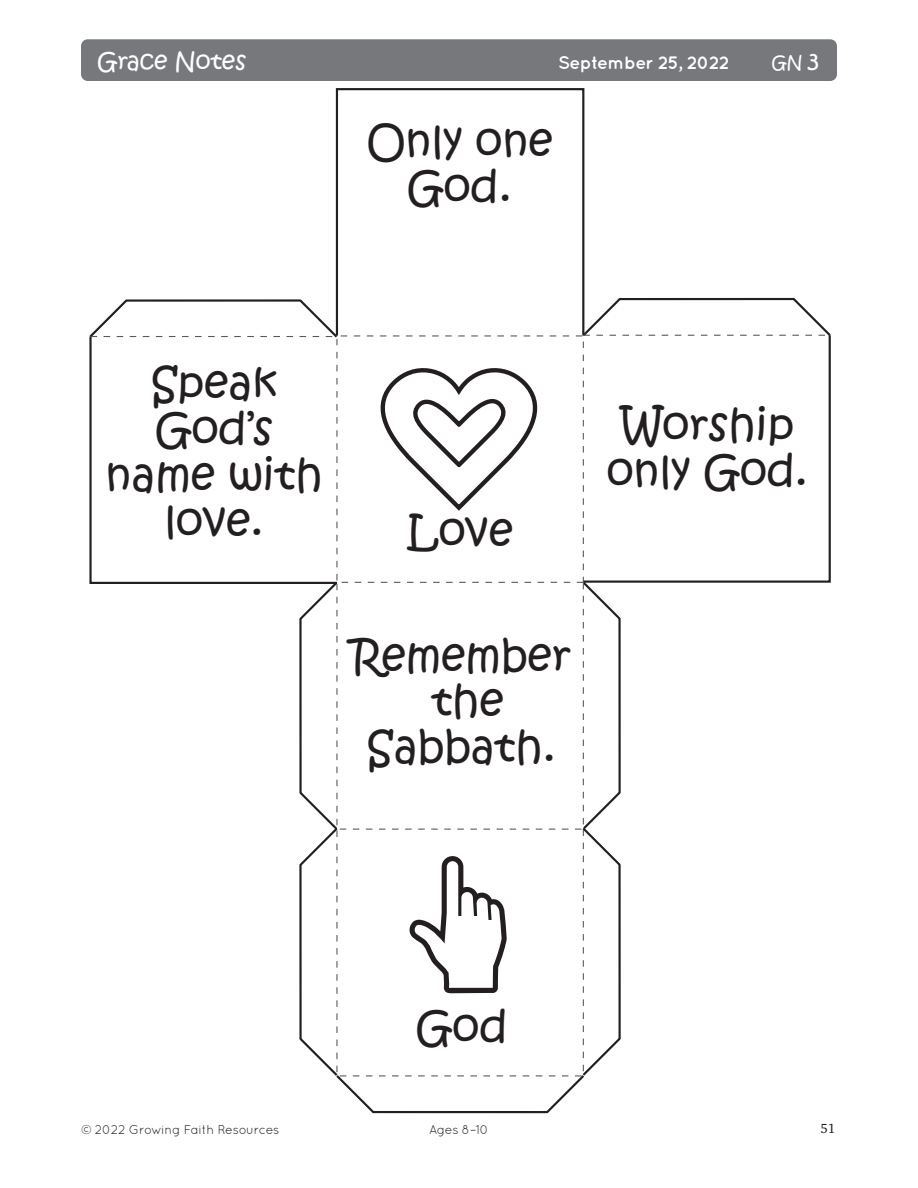
<style>
.page{position:relative;width:918px;height:1188px;background:#fff}
.page>*{position:absolute;margin:0;border:0;box-sizing:border-box;transform-origin:0 0}
.t1{font:43.5px/45.8px "Kristen Normal ITC Std";color:#231f20;text-align:center}
.t2{font:24px "Kristen Normal ITC Std";color:#fff}
.t3{font:700 18px "Quicksand";letter-spacing:-.03em;color:#fff}
.t4{font:18px "Kristen Normal ITC Std";color:#fff}
.t5{font:13.5px "Charter ITC Std";color:#231f20}
.t6{font:12.75px "Quicksand";letter-spacing:-.02em;color:#231f20}
.s1{font-size:24px}
</style>
<div class="page">
<div style="left:81px;top:39px;width:756px;height:42px;background:#76787b;border-radius:7px"></div>
<div style="left:336px;top:88px;width:248px;height:249px;border:2px solid #231f20"></div>
<svg style="left:622px;top:338px;width:209px;height:245px"></svg>
<svg style="left:89px;top:340px;width:209px;height:244px"></svg>
<svg style="left:580px;top:297px;width:251px;height:41px"></svg>
<svg style="left:89px;top:298px;width:251px;height:42px"></svg>
<svg style="left:380px;top:368px;width:158px;height:143px"></svg>
<svg style="left:298px;top:579px;width:324px;height:535px"></svg>
<p class="t2" style="left:98px;top:46px;width:150px">Grace Notes</p>
<p class="t3" style="left:558px;top:52px;width:173px">September 25, 2022</p>
<p class="t4" style="left:772px;top:50px;width:49px">GN <span class="s1">3</span></p>
<p class="t1" style="left:367px;top:119px;width:188px">Only one<br>God.</p>
<p class="t1" style="left:106px;top:361px;width:219px">Speak<br>God’s name with love.</p>
<p class="t1" style="left:407px;top:509px;width:107px">Love</p>
<p class="t1" style="left:351px;top:634px;width:222px">Remember the<br>Sabbath.</p>
<p class="t1" style="left:607px;top:403px;width:203px">Worship only God.</p>
<p class="t1" style="left:416px;top:1005px;width:93px">God</p>
<p class="t6" style="left:81px;top:1122px;width:200px">© 2022 Growing Faith Resources</p>
<p class="t6" style="left:429px;top:1122px;width:61px">Ages 8–10</p>
<p class="t5" style="left:820px;top:1120px;width:17px">51</p>
</div>
